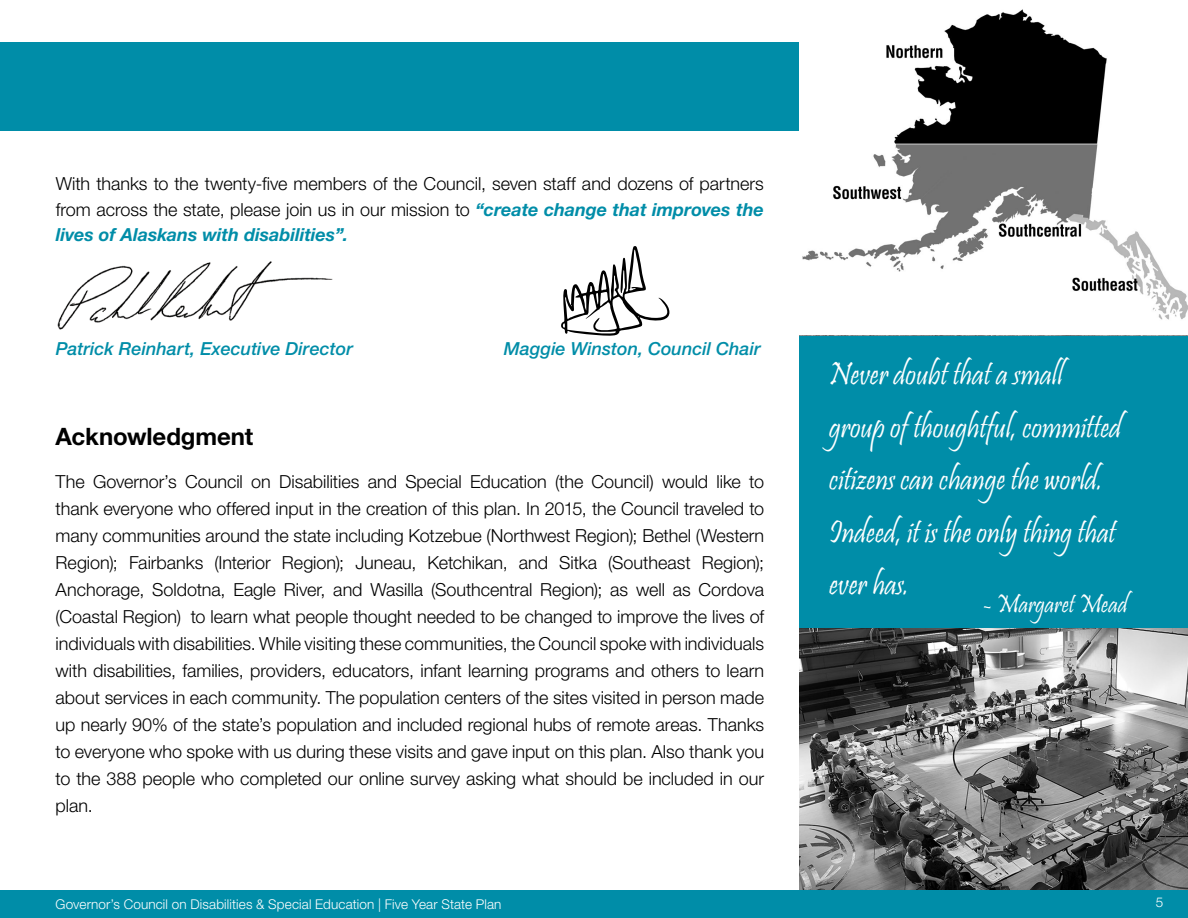
<style>
.page{position:relative;width:1188px;height:918px;background:#fff}
.page>*{position:absolute;margin:0;border:0;box-sizing:border-box;transform-origin:0 0}
.t1{font:33px/52.5px "Pristina";color:#fff;scale:.91 1}
.t2{font:26.4px "Pristina";color:#fff;scale:.91 1}
.t3{font:700 24px "Helvetica Neue LT Std";letter-spacing:-.005em;color:#000}
.t4{font:300 18px/27px "Helvetica Neue LT Std";color:#000;text-align:justify}
.t5{font:italic 500 18px "Helvetica Neue LT Std";color:#008da8}
.t6{font:300 13.5px "Helvetica Neue LT Std";letter-spacing:.01em;color:#fff}
.s1{font-weight:700;font-style:italic;color:#008da8}
</style>
<div class="page">
<div style="left:0;top:43px;width:1188px;height:88px;background:#008da8"></div>
<svg style="left:561px;top:246px;width:108px;height:90px"></svg>
<div style="left:799px;top:336px;width:389px;height:292px;background:#008da8"></div>
<img style="left:799px;top:9px;width:389px;height:311px">
<img style="left:799px;top:629px;width:389px;height:261px">
<img style="left:57px;top:261px;width:276px;height:69px">
<div style="left:0;top:890px;width:1188px;height:28px;background:#008da8"></div>
<p class="t4" style="left:56px;top:171px;width:710px;line-height:25.5px">With thanks to the twenty-five members of the Council, seven staff and dozens of partners from across the state, please join us in our mission to <span class="s1">“create change that improves the lives of Alaskans with disabilities”.</span></p>
<p class="t5" style="left:56px;top:338px;width:299px">Patrick Reinhart, Executive Director</p>
<p class="t5" style="left:504px;top:338px;width:258px">Maggie Winston, Council Chair</p>
<h3 class="t3" style="left:56px;top:421px;width:199px">Acknowledgment</h3>
<p class="t4" style="left:56px;top:468px;width:710px">The Governor’s Council on Disabilities and Special Education (the Council) would like to thank everyone who offered input in the creation of this plan. In 2015, the Council traveled to many communities around the state including Kotzebue (Northwest Region); Bethel (Western Region); Fairbanks (Interior Region); Juneau, Ketchikan, and Sitka (Southeast Region); Anchorage, Soldotna, Eagle River, and Wasilla (Southcentral Region); as well as Cordova (Coastal Region) to learn what people thought needed to be changed to improve the lives of individuals with disabilities. While visiting these communities, the Council spoke with individuals with disabilities, families, providers, educators, infant learning programs and others to learn about services in each community. The population centers of the sites visited in person made up nearly 90% of the state’s population and included regional hubs of remote areas. Thanks to everyone who spoke with us during these visits and gave input on this plan. Also thank you to the 388 people who completed our online survey asking what should be included in our plan.</p>
<h1 class="t1" style="left:829px;top:351px;width:322px">Never doubt that a small group of thoughtful, committed citizens can change the world.<br>Indeed, it is the only thing that ever has.</h1>
<h2 class="t2" style="left:983px;top:589px;width:160px">- Margaret Mead</h2>
<p class="t6" style="left:56px;top:896px;width:447px">Governor’s Council on Disabilities &amp; Special Education | Five Year State Plan</p>
<p class="t6" style="left:1156px;top:894px;width:9px">5</p>
</div>
